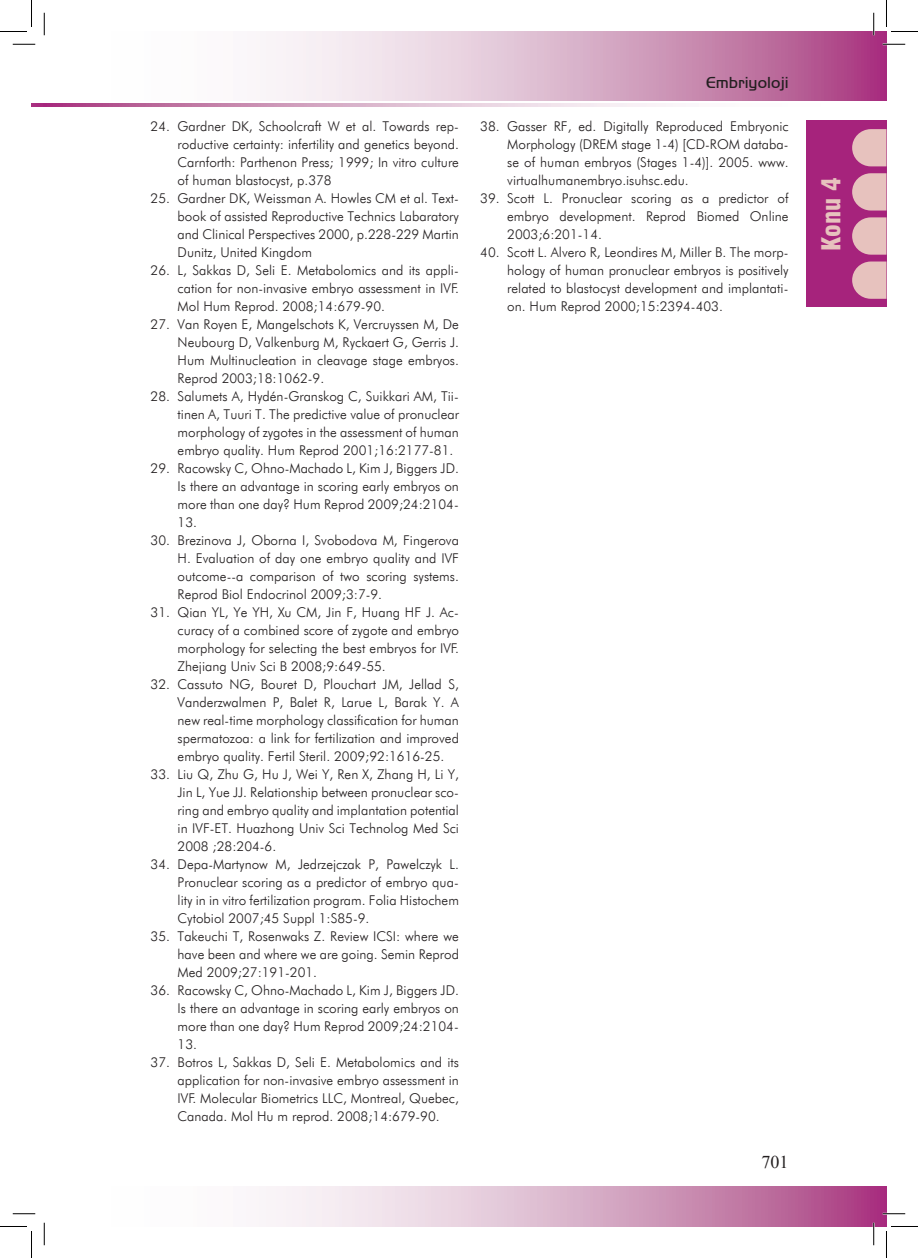
<style>
.page{position:relative;width:918px;height:1258px;background:#fff}
.page>*{position:absolute;margin:0;border:0;box-sizing:border-box;transform-origin:0 0}
.t1{font:900 condensed 25.5px "Swiss 721 BT";color:#e7c2be}
.t2{font:18px "Times New Roman";color:#231f20}
.t3{font:16.5px "Handel Got D Ligh";color:#231f20}
.t4{font:300 13.5px/18px "Futura BT";color:#231f20;text-align:justify}
</style>
<div class="page">
<svg style="left:32px;top:104px;width:12px;height:3px"></svg>
<svg style="left:266px;top:32px;width:620px;height:69px"></svg>
<svg style="left:44px;top:104px;width:622px;height:3px"></svg>
<div style="left:806px;top:121px;width:80px;height:186px;background:#a6237c"></div>
<svg style="left:852px;top:129px;width:34px;height:170px"></svg>
<svg style="left:44px;top:1187px;width:842px;height:39px"></svg>
<hr style="left:882px;top:43px;width:23px;height:2px;background:#fff">
<hr style="left:872px;top:13px;width:2px;height:22px;background:#fff">
<hr style="left:872px;top:1223px;width:2px;height:22px;background:#fff">
<svg style="left:13px;top:44px;width:22px;height:1px"></svg>
<svg style="left:882px;top:44px;width:23px;height:1px"></svg>
<svg style="left:13px;top:1213px;width:22px;height:1px"></svg>
<svg style="left:882px;top:1213px;width:23px;height:1px"></svg>
<svg style="left:44px;top:13px;width:1px;height:22px"></svg>
<svg style="left:44px;top:1223px;width:1px;height:22px"></svg>
<svg style="left:873px;top:13px;width:1px;height:22px"></svg>
<svg style="left:873px;top:1223px;width:1px;height:22px"></svg>
<svg style="left:0;top:0;width:32px;height:32px"></svg>
<svg style="left:0;top:1226px;width:32px;height:32px"></svg>
<svg style="left:886px;top:0;width:32px;height:32px"></svg>
<svg style="left:886px;top:1226px;width:32px;height:32px"></svg>
<p class="t4" style="left:178px;top:117px;width:283px;text-indent:-27px">24. Gardner DK, Schoolcraft W et al. Towards rep&shy;roductive certainty: infertility and genetics beyond.<br>Carnforth: Parthenon Press; 1999; In vitro culture of human blastocyst, p.378</p>
<p class="t4" style="left:178px;top:189px;width:283px;text-indent:-27px">25. Gardner DK, Weissman A. Howles CM et al. Text&shy;book of assisted Reproductive Technics Labaratory and Clinical Perspectives 2000, p.228-229 Martin Dunitz, United Kingdom</p>
<p class="t4" style="left:178px;top:261px;width:283px;text-indent:-27px">26. L, Sakkas D, Seli E. Metabolomics and its appli&shy;cation for non-invasive embryo assessment in IVF.<br>Mol Hum Reprod. 2008;14:679-90.</p>
<p class="t4" style="left:178px;top:315px;width:283px;text-indent:-27px">27. Van Royen E, Mangelschots K, Vercruyssen M, De Neubourg D, Valkenburg M, Ryckaert G, Gerris J.<br>Hum Multinucleation in cleavage stage embryos.<br>Reprod 2003;18:1062-9.</p>
<p class="t4" style="left:178px;top:387px;width:283px;text-indent:-27px">28. Salumets A, Hydén-Granskog C, Suikkari AM, Tii&shy;tinen A, Tuuri T. The predictive value of pronuclear morphology of zygotes in the assessment of human embryo quality. Hum Reprod 2001;16:2177-81.</p>
<p class="t4" style="left:178px;top:459px;width:283px;text-indent:-27px">29. Racowsky C, Ohno-Machado L, Kim J, Biggers JD.<br>Is there an advantage in scoring early embryos on more than one day? Hum Reprod 2009;24:2104- 13.</p>
<p class="t4" style="left:178px;top:531px;width:283px;text-indent:-27px">30. Brezinova J, Oborna I, Svobodova M, Fingerova H. Evaluation of day one embryo quality and IVF outcome--a comparison of two scoring systems.<br>Reprod Biol Endocrinol 2009;3:7-9.</p>
<p class="t4" style="left:178px;top:603px;width:283px;text-indent:-27px">31. Qian YL, Ye YH, Xu CM, Jin F, Huang HF J. Ac&shy;curacy of a combined score of zygote and embryo morphology for selecting the best embryos for IVF.<br>Zhejiang Univ Sci B 2008;9:649-55.</p>
<p class="t4" style="left:178px;top:675px;width:283px;text-indent:-27px">32. Cassuto NG, Bouret D, Plouchart JM, Jellad S, Vanderzwalmen P, Balet R, Larue L, Barak Y. A new real-time morphology classification for human spermatozoa: a link for fertilization and improved embryo quality. Fertil Steril. 2009;92:1616-25.</p>
<p class="t4" style="left:178px;top:765px;width:283px;text-indent:-27px">33. Liu Q, Zhu G, Hu J, Wei Y, Ren X, Zhang H, Li Y, Jin L, Yue JJ. Relationship between pronuclear sco&shy;ring and embryo quality and implantation potential in IVF-ET. Huazhong Univ Sci Technolog Med Sci 2008 ;28:204-6.</p>
<p class="t4" style="left:178px;top:855px;width:283px;text-indent:-27px">34. Depa-Martynow M, Jedrzejczak P, Pawelczyk L.<br>Pronuclear scoring as a predictor of embryo qua&shy;lity in in vitro fertilization program. Folia Histochem Cytobiol 2007;45 Suppl 1:S85-9.</p>
<p class="t4" style="left:178px;top:927px;width:283px;text-indent:-27px">35. Takeuchi T, Rosenwaks Z. Review ICSI: where we have been and where we are going. Semin Reprod Med 2009;27:191-201.</p>
<p class="t4" style="left:178px;top:981px;width:283px;text-indent:-27px">36. Racowsky C, Ohno-Machado L, Kim J, Biggers JD.<br>Is there an advantage in scoring early embryos on more than one day? Hum Reprod 2009;24:2104- 13.</p>
<p class="t4" style="left:178px;top:1053px;width:283px;text-indent:-27px">37. Botros L, Sakkas D, Seli E. Metabolomics and its application for non-invasive embryo assessment in IVF. Molecular Biometrics LLC, Montreal, Quebec, Canada. Mol Hu m reprod. 2008;14:679-90.</p>
<p class="t3" style="left:706px;top:71px;width:84px">Embriyoloji</p>
<p class="t4" style="left:507px;top:117px;width:283px;text-indent:-27px">38. Gasser RF, ed. Digitally Reproduced Embryonic Morphology (DREM stage 1-4) [CD-ROM databa&shy;se of human embryos (Stages 1-4)]. 2005. www. virtualhumanembryo.isuhsc.edu.</p>
<p class="t4" style="left:507px;top:189px;width:283px;text-indent:-27px">39. Scott L. Pronuclear scoring as a predictor of embryo development. Reprod Biomed Online 2003;6:201-14.</p>
<p class="t4" style="left:507px;top:243px;width:283px;text-indent:-27px">40. Scott L. Alvero R, Leondires M, Miller B. The morp&shy;hology of human pronuclear embryos is positively related to blastocyst development and implantati&shy;on. Hum Reprod 2000;15:2394-403.</p>
<p class="t2" style="left:761px;top:1150px;width:28px">701</p>
<p class="t1" style="left:816px;top:251px;width:75px;rotate:-90deg">Konu 4</p>
</div>
